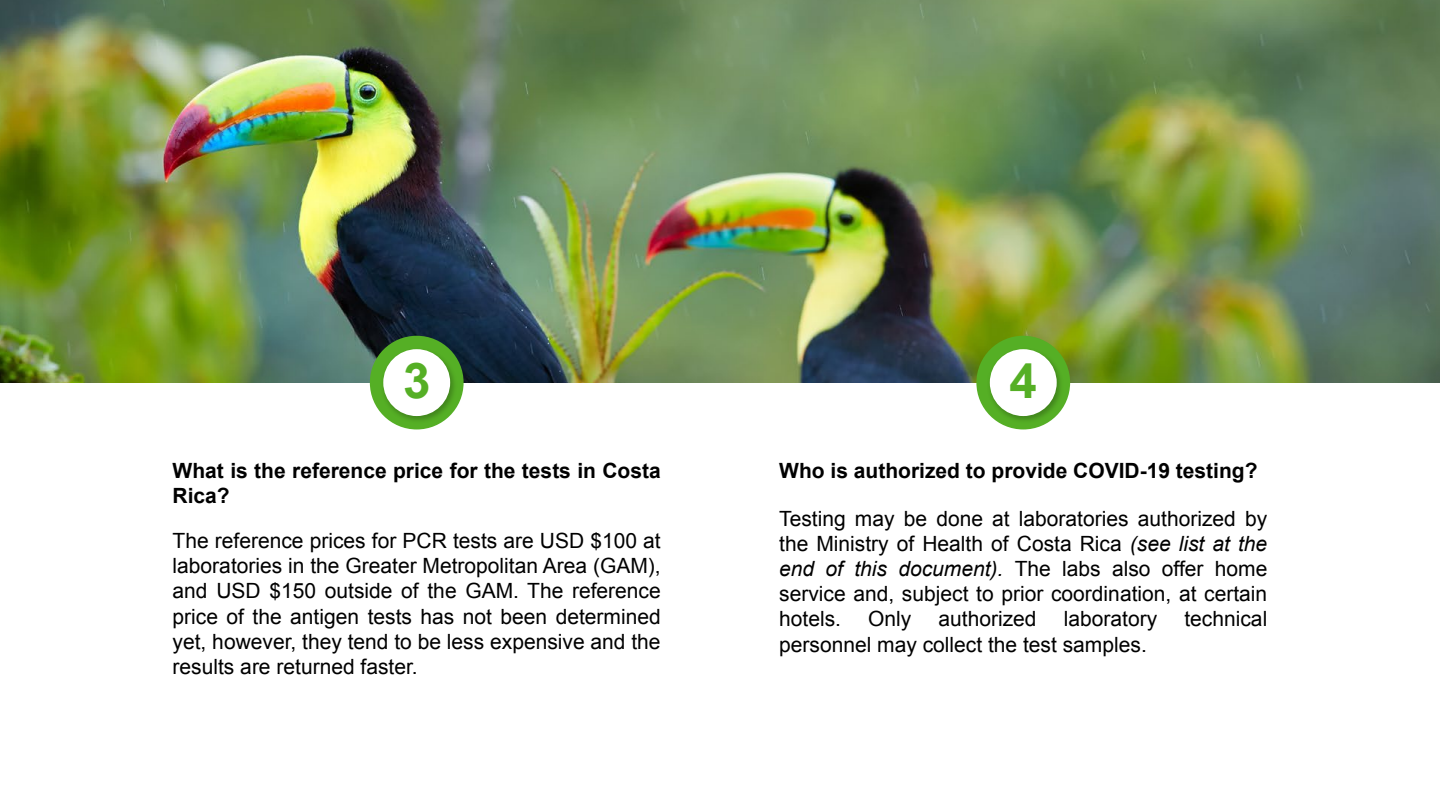
<style>
.page{position:relative;width:1440px;height:810px;background:#fff}
.page>*{position:absolute;margin:0;border:0;box-sizing:border-box;transform-origin:0 0}
.t1{font:700 49.28px "Arial";color:#55af25}
.t2{font:21px/25.2px "Arial";color:#000;text-align:justify}
.t3{font:700 21px/25.2px "Arial";color:#000}
.s1{font-style:italic}
</style>
<div class="page">
<img style="left:0;top:0;width:1440px;height:383px">
<div style="left:370px;top:336px;width:94px;height:93px;background:#55af25;border-radius:50%"></div>
<img style="left:379px;top:345px;width:81px;height:81px">
<div style="left:383px;top:349px;width:67px;height:67px;background:#fff;border-radius:50%"></div>
<div style="left:976px;top:336px;width:94px;height:93px;background:#55af25;border-radius:50%"></div>
<img style="left:985px;top:345px;width:81px;height:81px">
<div style="left:990px;top:349px;width:67px;height:67px;background:#fff;border-radius:50%"></div>
<h1 class="t1" style="left:403px;top:349px;width:29px">3</h1>
<p class="t3" style="left:173px;top:459px;width:490px">What is the reference price for the tests in Costa<br>Rica?</p>
<p class="t2" style="left:173px;top:528px;width:490px">The reference prices for PCR tests are USD $100 at laboratories in the Greater Metropolitan Area (GAM), and USD $150 outside of the GAM. The reference price of the antigen tests has not been determined yet, however, they tend to be less expensive and the results are returned faster.</p>
<h1 class="t1" style="left:1010px;top:349px;width:29px">4</h1>
<p class="t3" style="left:779px;top:459px;width:480px">Who is authorized to provide COVID-19 testing?</p>
<p class="t2" style="left:779px;top:506px;width:490px">Testing may be done at laboratories authorized by the Ministry of Health of Costa Rica <span class="s1">(see list at the end of this document).</span> The labs also offer home service and, subject to prior coordination, at certain hotels.</p>
<p class="t2" style="left:868px;top:607px;width:45px">Only</p>
<p class="t2" style="left:939px;top:607px;width:100px">authorized</p>
<p class="t2" style="left:1064px;top:607px;width:95px">laboratory</p>
<p class="t2" style="left:1184px;top:607px;width:84px">technical</p>
<p class="t2" style="left:779px;top:632px;width:369px">personnel may collect the test samples.</p>
</div>
